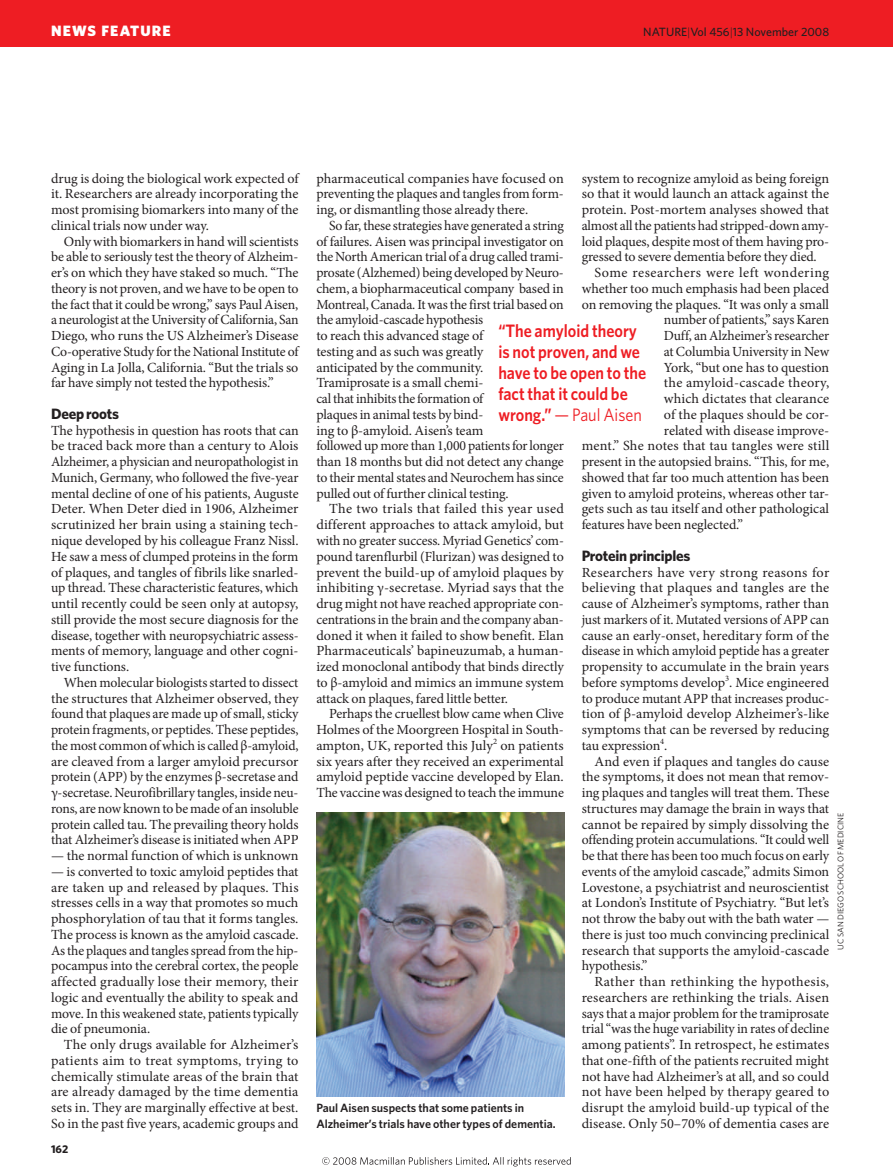
<style>
.page{position:relative;width:893px;height:1174px;background:#fff}
.page>*{position:absolute;margin:0;border:0;box-sizing:border-box;transform-origin:0 0}
.t1{font:600 18px/21px "Whitney";color:#ee1d23;scale:.9 1}
.t2{font:700 15px "Whitney";letter-spacing:-.015em;color:#231f20}
.t3{font:900 15px "Whitney";letter-spacing:.075em;color:#fff}
.t4{font:13.95px/15.8px "Minion Pro";letter-spacing:-.01em;color:#231f20;text-align:justify}
.t5{font:13.95px "Minion Pro";letter-spacing:.01em;color:#231f20}
.t6{font:13.95px "Minion Pro";letter-spacing:.035em;color:#231f20}
.t7{font:13.95px "Minion Pro";letter-spacing:.02em;color:#231f20}
.t8{font:600 12px/15.8px "Whitney";color:#231f20}
.t9{font:500 12px "Whitney";color:#231f20}
.t10{font:700 11.25px "Whitney";color:#231f20}
.t11{font:8.25px "Whitney";color:#231f20}
.s1{font-weight:300}
.s2{font-weight:400}
</style>
<div class="page">
<img style="left:317px;top:812px;width:247px;height:284px">
<div style="left:0;top:0;width:893px;height:47px;background:#ee1d23"></div>
<svg style="left:322px;top:1157px;width:249px;height:9px"></svg>
<p class="t3" style="left:51px;top:25px;width:121px">NEWS FEATURE</p>
<p class="t9" style="left:643px;top:27px;width:187px">NATURE<span class="s1">|</span>Vol 456<span class="s1">|</span>13 November 2008</p>
<p class="t4" style="left:51px;top:171px;width:249px">drug is doing the biological work expected of it. Researchers are already incorporating the most promising biomarkers into many of the clinical trials now under way.</p>
<p class="t4" style="left:51px;top:234px;width:249px;text-indent:13px">Only with biomarkers in hand will scientists be able to seriously test the theory of Alzheim&shy;er’s on which they have staked so much. “The theory is not proven, and we have to be open to the fact that it could be wrong,” says Paul Aisen, a neurologist at the University of California, San Diego, who runs the US Alzheimer’s Disease Co-operative Study for the National Institute of Aging in La Jolla, California. “But the trials so far have simply not tested the hypothesis.”</p>
<p class="t2" style="left:51px;top:408px;width:70px">Deep roots</p>
<p class="t4" style="left:51px;top:423px;width:249px">The hypothesis in question has roots that can be traced back more than a century to Alois Alzheimer, a physician and neuropathologist in Munich, Germany, who followed the five-year mental decline of one of his patients, Auguste Deter. When Deter died in 1906, Alzheimer scrutinized her brain using a staining tech&shy;nique developed by his colleague Franz Nissl.<br>He saw a mess of clumped proteins in the form of plaques, and tangles of fibrils like snarled&shy;up thread. These characteristic features, which until recently could be seen only at autopsy, still provide the most secure diagnosis for the disease, together with neuropsychiatric assess&shy;ments of memory, language and other cogni&shy;tive functions.</p>
<p class="t4" style="left:51px;top:675px;width:249px;text-indent:13px">When molecular biologists started to dissect the structures that Alzheimer observed, they found that plaques are made up of small, sticky protein fragments, or peptides. These peptides, the most common of which is called β-amyloid, are cleaved from a larger amyloid precursor protein (APP) by the enzymes β-secretase and γ-secretase. Neurofibrillary tangles, inside neu&shy;rons, are now known to be made of an insoluble protein called tau. The prevailing theory holds that Alzheimer’s disease is initiated when APP</p>
<p class="t4" style="left:51px;top:849px;width:249px">— the normal function of which is unknown</p>
<p class="t4" style="left:51px;top:864px;width:249px">— is converted to toxic amyloid peptides that are taken up and released by plaques. This stresses cells in a way that promotes so much phosphorylation of tau that it forms tangles.<br>The process is known as the amyloid cascade.<br>As the plaques and tangles spread from the hip&shy;pocampus into the cerebral cortex, the people affected gradually lose their memory, their logic and eventually the ability to speak and move. In this weakened state, patients typically die of pneumonia.</p>
<p class="t4" style="left:51px;top:1038px;width:249px;text-indent:13px">The only drugs available for Alzheimer’s patients aim to treat symptoms, trying to chemically stimulate areas of the brain that are already damaged by the time dementia sets in. They are marginally effective at best.<br>So in the past five years, academic groups and</p>
<p class="t10" style="left:51px;top:1144px;width:19px">162</p>
<p class="t4" style="left:316px;top:171px;width:249px">pharmaceutical companies have focused on preventing the plaques and tangles from form&shy;ing, or dismantling those already there.</p>
<p class="t4" style="left:316px;top:219px;width:249px;text-align:left;text-indent:13px">So far, these strategies have generated a string of failures. Aisen was principal investigator on the North American trial of a drug called trami&shy;prosate (Alzhemed) being developed by Neuro&shy;chem, a biopharmaceutical company based in Montreal, Canada. It was the first trial based on the amyloid-cascade hypothesis<br>to reach this advanced stage of<br>testing and as such was greatly<br>anticipated by the community.<br>Tramiprosate is a small chemi-<br>cal that inhibits the formation of<br>plaques in animal tests by bind-<br>ing to β-amyloid. Aisen’s team<br>followed up more than 1,000 patients for longer than 18 months but did not detect any change to their mental states and Neurochem has since pulled out of further clinical testing.</p>
<p class="t4" style="left:316px;top:502px;width:249px;text-indent:13px">The two trials that failed this year used different approaches to attack amyloid, but with no greater success. Myriad Genetics’ com&shy;pound tarenflurbil (Flurizan) was designed to prevent the build-up of amyloid plaques by inhibiting γ-secretase. Myriad says that the drug might not have reached appropriate con&shy;centrations in the brain and the company aban&shy;doned it when it failed to show benefit. Elan Pharmaceuticals’ bapineuzumab, a human&shy;ized monoclonal antibody that binds directly to β-amyloid and mimics an immune system attack on plaques, fared little better.</p>
<p class="t4" style="left:316px;top:707px;width:249px;text-indent:13px">Perhaps the cruellest blow came when Clive Holmes of the Moorgreen Hospital in South&shy;ampton, UK, reported this July<sup>2</sup> on patients six years after they received an experimental amyloid peptide vaccine developed by Elan.<br>The vaccine was designed to teach the immune</p>
<p class="t4" style="left:582px;top:171px;width:249px">system to recognize amyloid as being foreign</p>
<p class="t4" style="left:582px;top:187px;width:249px">so that it would launch an attack against the</p>
<p class="t4" style="left:582px;top:203px;width:249px">protein. Post-mortem analyses showed that</p>
<p class="t4" style="left:582px;top:219px;width:249px">almost all the patients had stripped-down amy-</p>
<p class="t4" style="left:582px;top:234px;width:249px">loid plaques, despite most of them having pro-</p>
<p class="t4" style="left:582px;top:250px;width:237px">gressed to severe dementia before they died.</p>
<p class="t6" style="left:594px;top:267px;width:236px">Some researchers were left wondering</p>
<p class="t4" style="left:582px;top:282px;width:249px">whether too much emphasis had been placed</p>
<p class="t4" style="left:582px;top:297px;width:249px">on removing the plaques. “It was only a small</p>
<p class="t4" style="left:664px;top:313px;width:167px">number of patients,” says Karen</p>
<p class="t4" style="left:664px;top:329px;width:167px">Duff, an Alzheimer’s researcher</p>
<p class="t4" style="left:664px;top:345px;width:167px">at Columbia University in New</p>
<p class="t4" style="left:664px;top:360px;width:167px">York, “but one has to question</p>
<p class="t7" style="left:664px;top:377px;width:167px">the amyloid-cascade theory,</p>
<p class="t4" style="left:664px;top:392px;width:167px">which dictates that clearance</p>
<p class="t4" style="left:664px;top:408px;width:167px">of the plaques should be cor-</p>
<p class="t4" style="left:664px;top:423px;width:167px">related with disease improve-</p>
<p class="t5" style="left:582px;top:440px;width:249px">ment.” She notes that tau tangles were still</p>
<p class="t4" style="left:582px;top:455px;width:249px">present in the autopsied brains. “This, for me,</p>
<p class="t4" style="left:582px;top:471px;width:249px">showed that far too much attention has been</p>
<p class="t4" style="left:582px;top:486px;width:249px">given to amyloid proteins, whereas other tar-</p>
<p class="t4" style="left:582px;top:502px;width:249px">gets such as tau itself and other pathological</p>
<p class="t4" style="left:582px;top:518px;width:163px">features have been neglected.”</p>
<p class="t2" style="left:582px;top:550px;width:110px">Protein principles</p>
<p class="t4" style="left:582px;top:565px;width:249px">Researchers have very strong reasons for believing that plaques and tangles are the cause of Alzheimer’s symptoms, rather than just markers of it. Mutated versions of APP can cause an early-onset, hereditary form of the disease in which amyloid peptide has a greater propensity to accumulate in the brain years before symptoms develop<sup>3</sup>. Mice engineered to produce mutant APP that increases produc&shy;tion of β-amyloid develop Alzheimer’s-like symptoms that can be reversed by reducing tau expression<sup>4</sup>.</p>
<p class="t4" style="left:582px;top:754px;width:249px;text-indent:13px">And even if plaques and tangles do cause the symptoms, it does not mean that remov&shy;ing plaques and tangles will treat them. These structures may damage the brain in ways that cannot be repaired by simply dissolving the offending protein accumulations. “It could well be that there has been too much focus on early events of the amyloid cascade,” admits Simon Lovestone, a psychiatrist and neuroscientist at London’s Institute of Psychiatry. “But let’s not throw the baby out with the bath water — there is just too much convincing preclinical research that supports the amyloid-cascade hypothesis.”</p>
<p class="t4" style="left:582px;top:975px;width:249px;text-indent:13px">Rather than rethinking the hypothesis, researchers are rethinking the trials. Aisen says that a major problem for the tramiprosate trial “was the huge variability in rates of decline among patients”. In retrospect, he estimates that one-fifth of the patients recruited might not have had Alzheimer’s at all, and so could not have been helped by therapy geared to disrupt the amyloid build-up typical of the disease. Only 50–70% of dementia cases are</p>
<p class="t1" style="left:498px;top:321px;width:166px">“The amyloid theory is not proven, and we have to be open to the fact that it could be wrong.” <span class="s2">— Paul Aisen</span></p>
<p class="t8" style="left:316px;top:1101px;width:241px">Paul Aisen suspects that some patients in<br>Alzheimer’s trials have other types of dementia.</p>
<p class="t11" style="left:837px;top:949px;width:138px;rotate:-90deg">UC SAN DIEGO SCHOOL OF MEDICINE</p>
</div>
